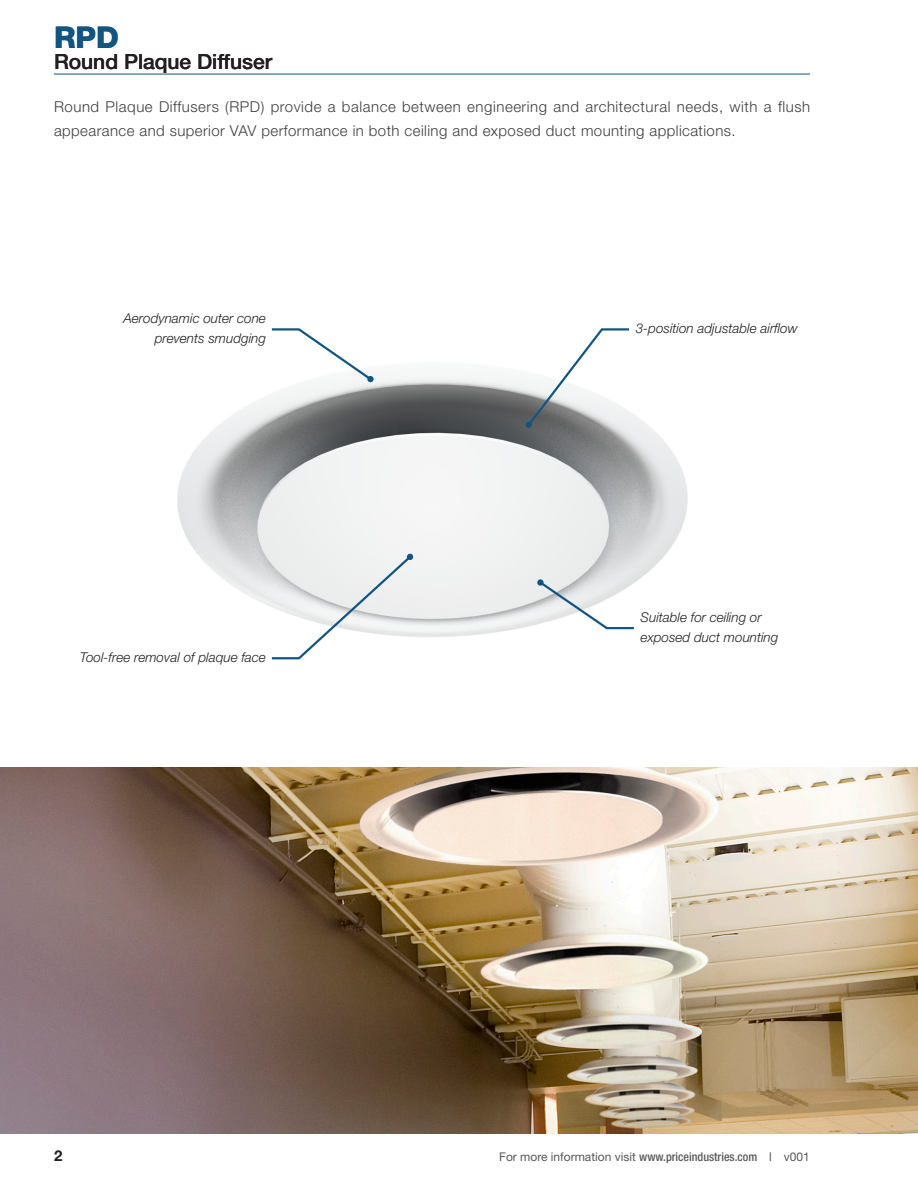
<style>
.page{position:relative;width:918px;height:1188px;background:#fff}
.page>*{position:absolute;margin:0;border:0;box-sizing:border-box;transform-origin:0 0}
.Header_-_Title_1{font:800 30px "Helvetica Neue LT Std";color:#125582}
.Header_-_Title_2{font:500 21px "Helvetica Neue LT Std";color:#231f20}
.Special-Body{font:300 15px/24px "Helvetica Neue LT Std";letter-spacing:.03em;color:#3e3e3f}
.t1{font:700 15px "Helvetica Neue LT Std";color:#231f20}
.Special-Caption{font:italic 300 13.5px/19.5px "Helvetica Neue LT Std";color:#231f20;text-align:right}
.t2{font:12px "Helvetica Neue LT Std";color:#57585a}
.s1{font-weight:500;font-stretch:condensed}
</style>
<div class="page">
<img style="left:177px;top:376px;width:511px;height:261px">
<svg style="left:270px;top:328px;width:104px;height:54px"></svg>
<div style="left:367px;top:376px;width:7px;height:6px;background:#125582;border-radius:50%"></div>
<svg style="left:526px;top:328px;width:105px;height:100px"></svg>
<svg style="left:537px;top:579px;width:99px;height:51px"></svg>
<div style="left:537px;top:579px;width:7px;height:7px;background:#125582;border-radius:50%"></div>
<svg style="left:270px;top:554px;width:143px;height:106px"></svg>
<img style="left:0;top:767px;width:918px;height:366px">
<hr style="left:54px;top:74px;width:756px;height:1px;background:#125582">
<p class="Header_-_Title_1" style="left:54px;top:20px;width:66px">RPD</p>
<p class="Header_-_Title_2" style="left:54px;top:49px;width:220px">Round Plaque Diffuser</p>
<p class="Special-Body" style="left:54px;top:94px;width:758px">Round Plaque Diffusers (RPD) provide a balance between engineering and architectural needs, with a flush appearance and superior VAV performance in both ceiling and exposed duct mounting applications.</p>
<p class="Special-Caption" style="left:123px;top:309px;width:144px">Aerodynamic outer cone prevents smudging</p>
<p class="Special-Caption" style="left:636px;top:318px;width:164px">3-position adjustable airflow</p>
<p class="Special-Caption" style="left:80px;top:647px;width:188px">Tool-free removal of plaque face</p>
<p class="Special-Caption" style="left:641px;top:607px;width:139px;text-align:left">Suitable for ceiling or exposed duct mounting</p>
<p class="t1" style="left:54px;top:1146px;width:10px">2</p>
<p class="t2" style="left:499px;top:1150px;width:312px">For more information visit <span class="s1">www.priceindustries.com |</span> v001</p>
</div>
